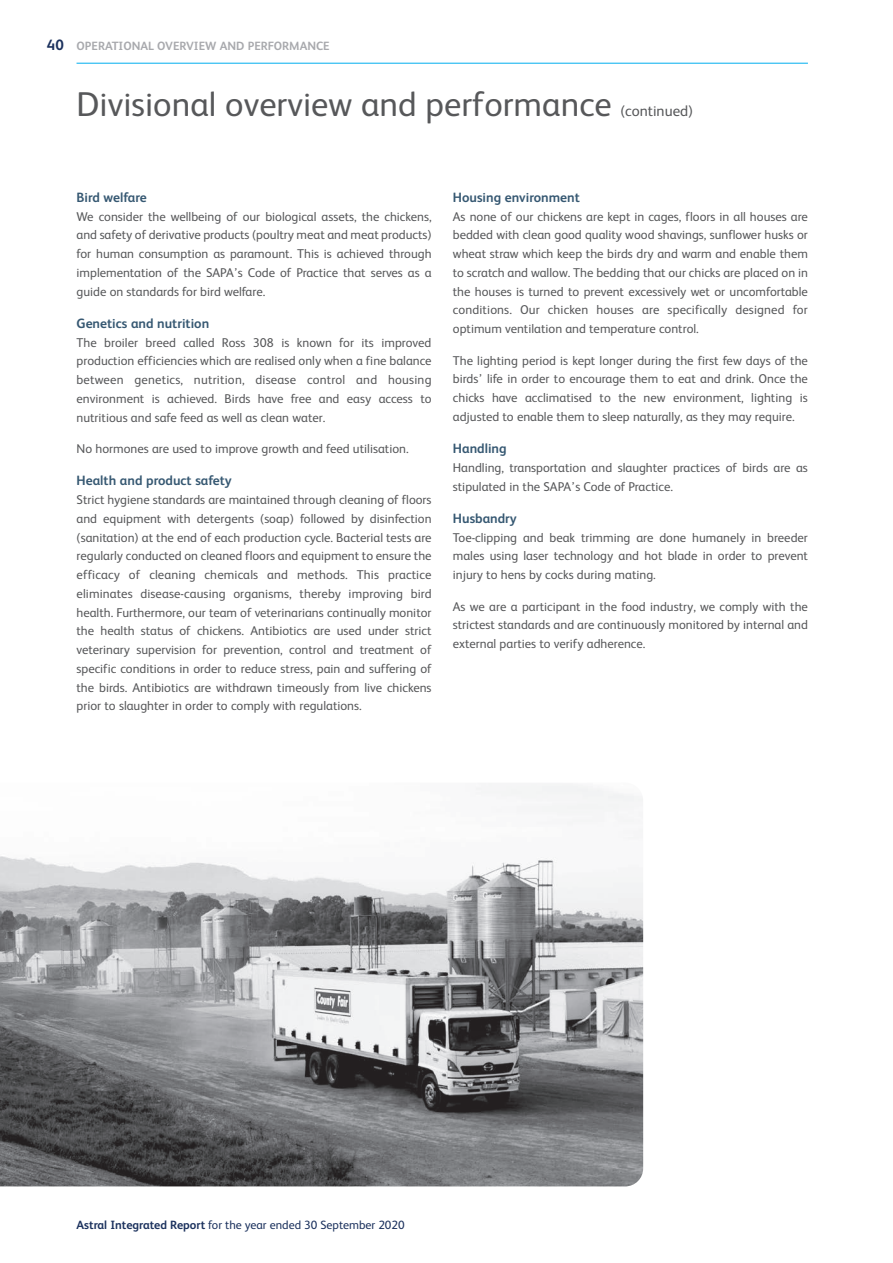
<style>
.page{position:relative;width:893px;height:1263px;background:#fff}
.page>*{position:absolute;margin:0;border:0;box-sizing:border-box;transform-origin:0 0}
.t1{font:34.5px "FS Albert";color:#57585a}
.t2{font:15px "FS Albert";color:#57585a}
.t3{font:700 13.5px "FS Albert";color:#365872}
.t4{font:12.75px/18.8px "FS Albert";color:#57585a;text-align:justify}
.t5{font:12px "FS Albert";color:#1b315d}
.t6{font:700 12px "FS Albert";color:#a8a9ad}
.s1{font-size:15px;color:#1b315d}
.s2{font-weight:700}
</style>
<div class="page">
<img style="left:0;top:783px;width:643px;height:403px">
<hr style="left:77px;top:63px;width:731px;height:1px;background:#00aeef">
<p class="t6" style="left:47px;top:38px;width:284px"><span class="s1">40</span> OPERATIONAL OVERVIEW AND PERFORMANCE</p>
<h1 class="t1" style="left:77px;top:81px;width:536px">Divisional overview and performance</h1>
<p class="t2" style="left:620px;top:101px;width:74px">(continued)</p>
<p class="t3" style="left:77px;top:188px;width:72px">Bird welfare</p>
<p class="t4" style="left:77px;top:206px;width:357px">We consider the wellbeing of our biological assets, the chickens, and safety of derivative products (poultry meat and meat products) for human consumption as paramount. This is achieved through implementation of the SAPA’s Code of Practice that serves as a guide on standards for bird welfare.</p>
<p class="t3" style="left:77px;top:314px;width:134px">Genetics and nutrition</p>
<p class="t4" style="left:77px;top:332px;width:357px">The broiler breed called Ross 308 is known for its improved production efficiencies which are realised only when a fine balance between genetics, nutrition, disease control and housing environment is achieved. Birds have free and easy access to nutritious and safe feed as well as clean water.</p>
<p class="t4" style="left:77px;top:439px;width:334px">No hormones are used to improve growth and feed utilisation.</p>
<p class="t3" style="left:77px;top:471px;width:157px">Health and product safety</p>
<p class="t4" style="left:77px;top:490px;width:357px">Strict hygiene standards are maintained through cleaning of floors and equipment with detergents (soap) followed by disinfection (sanitation) at the end of each production cycle. Bacterial tests are regularly conducted on cleaned floors and equipment to ensure the efficacy of cleaning chemicals and methods. This practice eliminates disease-causing organisms, thereby improving bird health. Furthermore, our team of veterinarians continually monitor the health status of chickens. Antibiotics are used under strict veterinary supervision for prevention, control and treatment of specific conditions in order to reduce stress, pain and suffering of the birds. Antibiotics are withdrawn timeously from live chickens prior to slaughter in order to comply with regulations.</p>
<p class="t3" style="left:453px;top:188px;width:128px">Housing environment</p>
<p class="t4" style="left:453px;top:206px;width:357px">As none of our chickens are kept in cages, floors in all houses are bedded with clean good quality wood shavings, sunflower husks or wheat straw which keep the birds dry and warm and enable them to scratch and wallow. The bedding that our chicks are placed on in the houses is turned to prevent excessively wet or uncomfortable conditions. Our chicken houses are specifically designed for optimum ventilation and temperature control.</p>
<p class="t4" style="left:453px;top:350px;width:357px">The lighting period is kept longer during the first few days of the birds’ life in order to encourage them to eat and drink. Once the chicks have acclimatised to the new environment, lighting is adjusted to enable them to sleep naturally, as they may require.</p>
<p class="t3" style="left:453px;top:439px;width:55px">Handling</p>
<p class="t4" style="left:453px;top:457px;width:357px">Handling, transportation and slaughter practices of birds are as stipulated in the SAPA’s Code of Practice.</p>
<p class="t3" style="left:453px;top:509px;width:66px">Husbandry</p>
<p class="t4" style="left:453px;top:527px;width:357px">Toe-clipping and beak trimming are done humanely in breeder males using laser technology and hot blade in order to prevent injury to hens by cocks during mating.</p>
<p class="t4" style="left:453px;top:596px;width:357px">As we are a participant in the food industry, we comply with the strictest standards and are continuously monitored by internal and external parties to verify adherence.</p>
<p class="t5" style="left:77px;top:1217px;width:330px"><span class="s2">Astral Integrated Report</span> for the year ended 30 September 2020</p>
</div>
